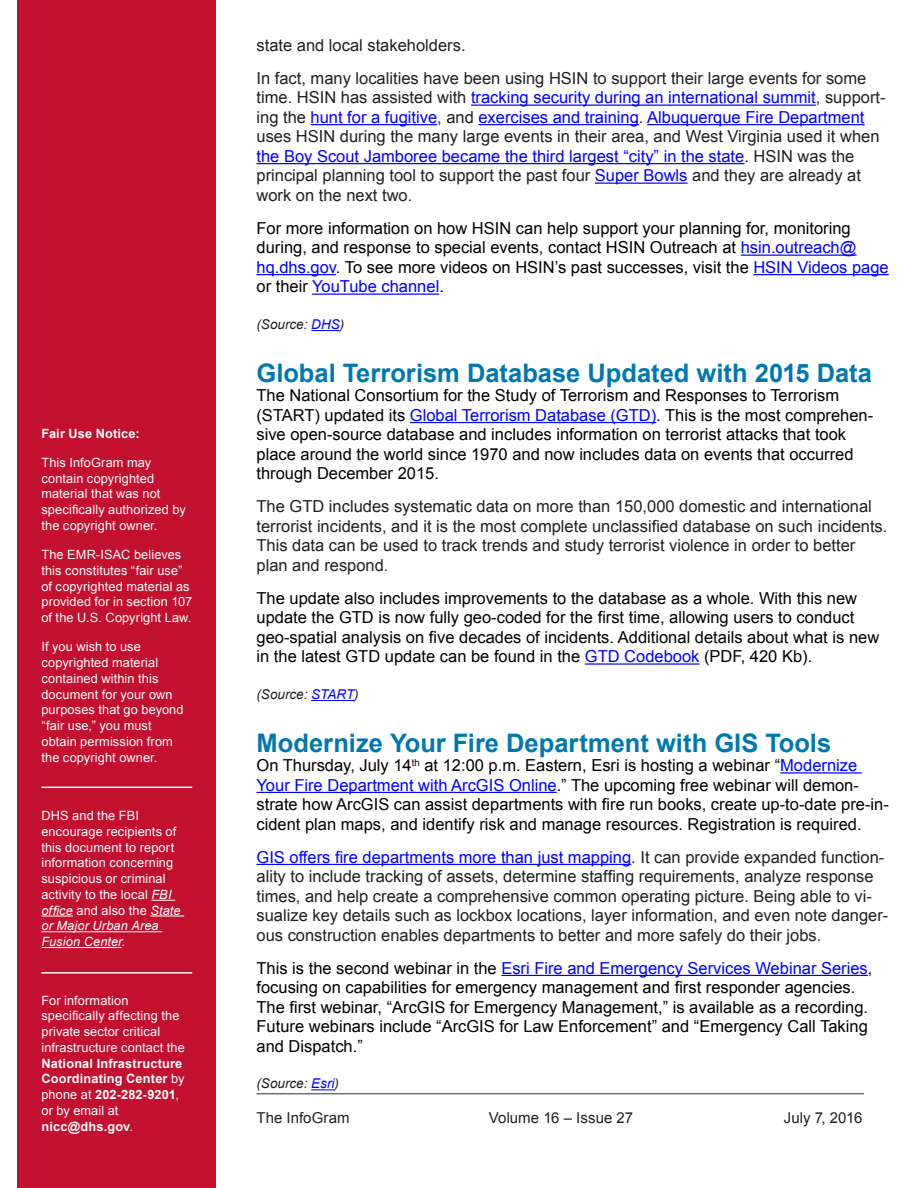
<style>
.page{position:relative;width:918px;height:1188px;background:#fff}
.page>*{position:absolute;margin:0;border:0;box-sizing:border-box;transform-origin:0 0}
.Subhead{font:700 25.5px "Arial";color:#0078ae}
.t1{font:16.5px/19.5px "Arial";color:#231f20}
.Last_Paragraph{font:16.5px/19.5px "Arial";color:#000}
.First_Paragraph{font:16.5px/19.5px "Arial";color:#000}
.t2{font:15px "Arial";color:#231f20}
.Source{font:italic 13.5px "Arial";color:#231f20}
.t3{font:12.75px/15.8px "Arial";letter-spacing:.01em;color:#fff}
.t4{font:italic 12.75px/15.8px "Arial";letter-spacing:.01em;color:#fff}
.t5{font:700 12.75px "Arial";letter-spacing:.015em;color:#fff}
.s1{font-style:italic}
.s2{font-style:normal}
.s3{font-weight:700}
.s4{color:#00f}
</style>
<div class="page">
<div style="left:18px;top:0;width:198px;height:1188px;background:#c3102f"></div>
<hr style="left:256px;top:1093px;width:608px;height:1px;background:#717074">
<svg style="left:151px;top:900px;width:24px;height:1px"></svg>
<hr style="left:41px;top:916px;width:32px;height:1px;background:#fff">
<hr style="left:150px;top:916px;width:34px;height:1px;background:#fff">
<hr style="left:41px;top:931px;width:121px;height:1px;background:#fff">
<hr style="left:41px;top:947px;width:81px;height:1px;background:#fff">
<hr style="left:41px;top:787px;width:151px;height:1px;background:#fff">
<hr style="left:41px;top:972px;width:151px;height:2px;background:#fff">
<hr style="left:471px;top:105px;width:345px;height:1px;background:#00f">
<hr style="left:311px;top:124px;width:126px;height:1px;background:#00f">
<hr style="left:478px;top:124px;width:161px;height:1px;background:#00f">
<hr style="left:647px;top:124px;width:218px;height:1px;background:#00f">
<hr style="left:256px;top:163px;width:488px;height:1px;background:#00f">
<hr style="left:595px;top:183px;width:93px;height:1px;background:#00f">
<hr style="left:741px;top:255px;width:116px;height:1px;background:#00f">
<hr style="left:256px;top:274px;width:80px;height:1px;background:#00f">
<hr style="left:753px;top:274px;width:136px;height:1px;background:#00f">
<hr style="left:312px;top:294px;width:127px;height:1px;background:#00f">
<svg style="left:311px;top:330px;width:29px;height:1px"></svg>
<hr style="left:410px;top:422px;width:246px;height:1px;background:#00f">
<hr style="left:585px;top:663px;width:115px;height:2px;background:#00f">
<hr style="left:311px;top:700px;width:43px;height:1px;background:#00f">
<hr style="left:780px;top:772px;width:82px;height:2px;background:#00f">
<hr style="left:256px;top:792px;width:301px;height:1px;background:#00f">
<hr style="left:256px;top:864px;width:375px;height:1px;background:#00f">
<hr style="left:501px;top:975px;width:367px;height:1px;background:#00f">
<svg style="left:311px;top:1089px;width:24px;height:1px"></svg>
<p class="t5" style="left:41px;top:425px;width:100px">Fair Use Notice:</p>
<p class="t3" style="left:41px;top:455px;width:146px">This InfoGram may contain copyrighted material that was not specifically authorized by the copyright owner.</p>
<p class="t3" style="left:41px;top:547px;width:152px">The EMR-ISAC believes this constitutes “fair use” of copyrighted material as provided for in section 107 of the U.S. Copyright Law.</p>
<p class="t3" style="left:41px;top:639px;width:144px">If you wish to use copyrighted material contained within this document for your own purposes that go beyond “fair use,” you must obtain permission from the copyright owner.</p>
<p class="t3" style="left:41px;top:808px;width:136px">DHS and the FBI encourage recipients of this document to report information concerning suspicious or criminal activity to the local <span class="s1">FBI</span></p>
<p class="t4" style="left:41px;top:902px;width:141px">office <span class="s2">and also the</span> State or Major Urban Area<br>Fusion Center<span class="s2">.</span></p>
<p class="t3" style="left:41px;top:992px;width:145px">For information specifically affecting the private sector critical infrastructure contact the<br><span class="s3">National Infrastructure<br>Coordinating Center</span> by phone at <span class="s3">202-282-9201</span>, or by email at <span class="s3">nicc@dhs.gov</span>.</p>
<p class="t1" style="left:256px;top:36px;width:211px">state and local stakeholders.</p>
<p class="t1" style="left:256px;top:69px;width:631px">In fact, many localities have been using HSIN to support their large events for some time. HSIN has assisted with <span class="s4">tracking security during an international summit</span>, support-</p>
<p class="t1" style="left:256px;top:108px;width:625px">ing the <span class="s4">hunt for a fugitive</span>, and <span class="s4">exercises and training</span>. <span class="s4">Albuquerque Fire Department </span>uses HSIN during the many large events in their area, and West Virginia used it when <span class="s4">the Boy Scout Jamboree became the third largest “city” in the state</span>. HSIN was the principal planning tool to support the past four <span class="s4">Super Bowls</span> and they are already at work on the next two.</p>
<p class="Last_Paragraph" style="left:256px;top:219px;width:634px">For more information on how HSIN can help support your planning for, monitoring during, and response to special events, contact HSIN Outreach at <span class="s4">hsin.outreach@ hq.dhs.gov</span>. To see more videos on HSIN’s past successes, visit the <span class="s4">HSIN Videos page </span>or their <span class="s4">YouTube channel</span>.</p>
<p class="Source" style="left:256px;top:316px;width:89px">(Source: <span class="s4">DHS</span>)</p>
<h2 class="Subhead" style="left:256px;top:356px;width:617px">Global Terrorism Database Updated with 2015 Data</h2>
<p class="First_Paragraph" style="left:256px;top:386px;width:618px">The National Consortium for the Study of Terrorism and Responses to Terrorism (START) updated its <span class="s4">Global Terrorism Database (GTD)</span>. This is the most comprehen&shy;sive open-source database and includes information on terrorist attacks that took place around the world since 1970 and now includes data on events that occurred through December 2015.</p>
<p class="t1" style="left:256px;top:497px;width:632px">The GTD includes systematic data on more than 150,000 domestic and international terrorist incidents, and it is the most complete unclassified database on such incidents.<br>This data can be used to track trends and study terrorist violence in order to better plan and respond.</p>
<p class="Last_Paragraph" style="left:256px;top:588px;width:624px">The update also includes improvements to the database as a whole. With this new update the GTD is now fully geo-coded for the first time, allowing users to conduct geo-spatial analysis on five decades of incidents. Additional details about what is new in the latest GTD update can be found in the <span class="s4">GTD Codebook</span> (PDF, 420 Kb).</p>
<p class="Source" style="left:256px;top:686px;width:104px">(Source: <span class="s4">START</span>)</p>
<h2 class="Subhead" style="left:256px;top:726px;width:576px">Modernize Your Fire Department with GIS Tools</h2>
<p class="First_Paragraph" style="left:256px;top:756px;width:634px">On Thursday, July 14<sup>th</sup> at 12:00 p.m. Eastern, Esri is hosting a webinar “<span class="s4">Modernize Your Fire Department with ArcGIS Online</span>.” The upcoming free webinar will demon&shy;strate how ArcGIS can assist departments with fire run books, create up-to-date pre-in&shy;cident plan maps, and identify risk and manage resources. Registration is required.</p>
<p class="t1" style="left:257px;top:847px;width:633px"><span class="s4">GIS offers fire departments more than just mapping</span>. It can provide expanded function&shy;ality to include tracking of assets, determine staffing requirements, analyze response times, and help create a comprehensive common operating picture. Being able to vi&shy;sualize key details such as lockbox locations, layer information, and even note danger&shy;ous construction enables departments to better and more safely do their jobs.</p>
<p class="Last_Paragraph" style="left:257px;top:958px;width:617px">This is the second webinar in the <span class="s4">Esri Fire and Emergency Services Webinar Series</span>, focusing on capabilities for emergency management and first responder agencies.<br>The first webinar, “ArcGIS for Emergency Management,” is available as a recording.<br>Future webinars include “ArcGIS for Law Enforcement” and “Emergency Call Taking and Dispatch.”</p>
<p class="Source" style="left:256px;top:1075px;width:84px">(Source: <span class="s4">Esri</span>)</p>
<p class="t2" style="left:256px;top:1108px;width:95px">The InfoGram</p>
<p class="t2" style="left:489px;top:1108px;width:146px">Volume 16 – Issue 27</p>
<p class="t2" style="left:784px;top:1108px;width:80px">July 7, 2016</p>
</div>
